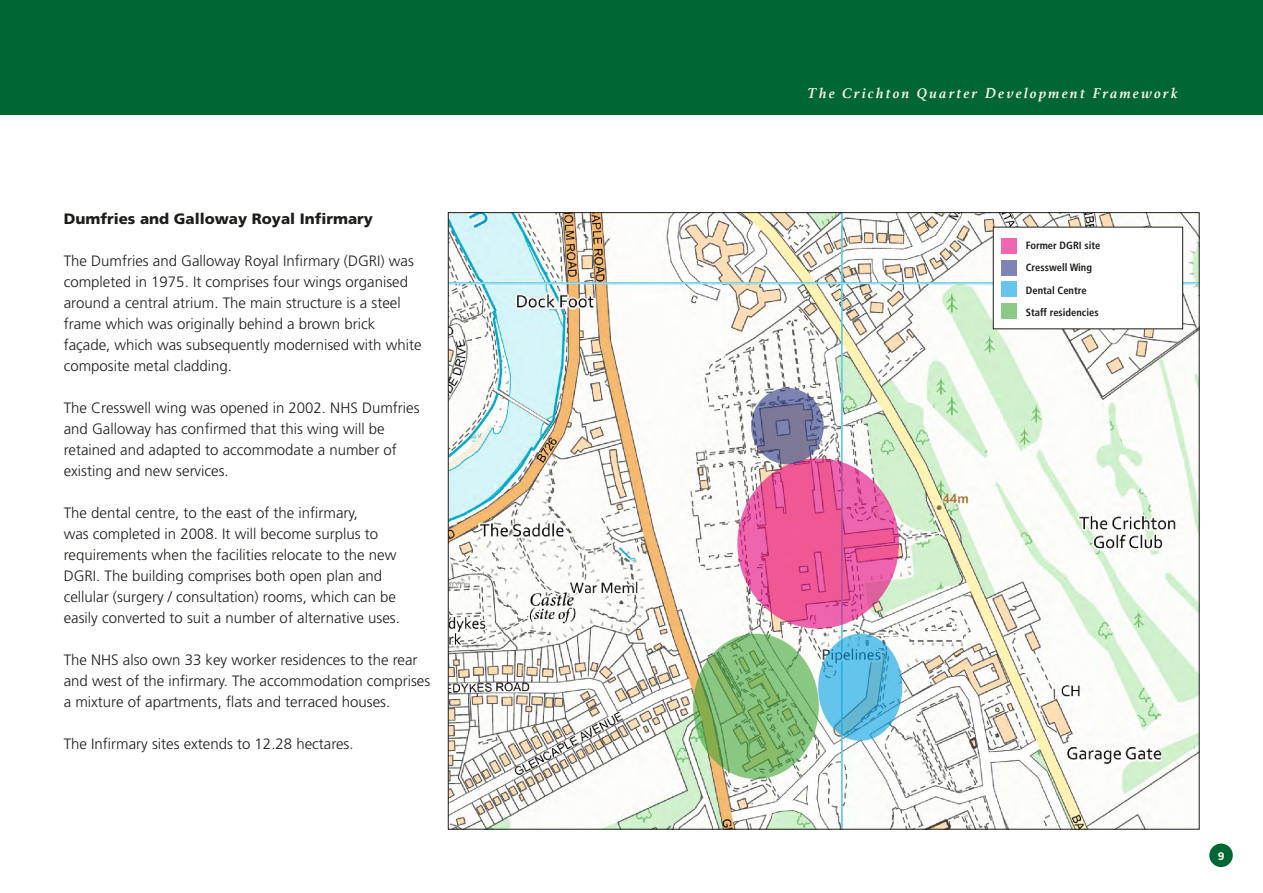
<style>
.page{position:relative;width:1263px;height:893px;background:#fff}
.page>*{position:absolute;margin:0;border:0;box-sizing:border-box;transform-origin:0 0}
.t1{font:300 15px/21px "Frutiger";color:#1d1d1b}
.t2{font:italic 700 15px "Athelas";letter-spacing:.15em;color:#f8f1e5}
.t3{font:900 15px "Frutiger";color:#1d1d1b}
.t4{font:900 11.1px "Frutiger";color:#f8f1e5}
.t5{font:700 condensed 10.5px "Frutiger LT";color:#1d1d1b}
</style>
<div class="page">
<div style="left:0;top:0;width:1263px;height:115px;background:#006734"></div>
<div style="left:1209px;top:844px;width:24px;height:23px;background:#006734;border-radius:50%"></div>
<img style="left:450px;top:214px;width:747px;height:614px">
<div style="left:993px;top:227px;width:190px;height:102px;background:#fff"></div>
<div style="left:993px;top:227px;width:190px;height:102px;border:1px solid #1d1d1b"></div>
<div style="left:1001px;top:238px;width:16px;height:16px;background:#f066b1"></div>
<div style="left:1001px;top:260px;width:16px;height:16px;background:#7e85b4"></div>
<div style="left:1001px;top:281px;width:16px;height:16px;background:#66c5ee"></div>
<div style="left:1001px;top:303px;width:16px;height:16px;background:#8bc985"></div>
<svg style="left:737px;top:458px;width:162px;height:171px;background:#e8599b"></svg>
<svg style="left:751px;top:388px;width:73px;height:76px;background:#75769c"></svg>
<svg style="left:693px;top:634px;width:126px;height:145px;background:#7fb972"></svg>
<svg style="left:818px;top:634px;width:84px;height:107px;background:#5cbae0"></svg>
<p class="t3" style="left:64px;top:210px;width:311px">Dumfries and Galloway Royal Infirmary</p>
<p class="t1" style="left:64px;top:251px;width:359px">The Dumfries and Galloway Royal Infirmary (DGRI) was completed in 1975. It comprises four wings organised around a central atrium. The main structure is a steel frame which was originally behind a brown brick façade, which was subsequently modernised with white composite metal cladding.</p>
<p class="t1" style="left:64px;top:398px;width:357px">The Cresswell wing was opened in 2002. NHS Dumfries and Galloway has confirmed that this wing will be retained and adapted to accommodate a number of existing and new services.</p>
<p class="t1" style="left:64px;top:503px;width:338px">The dental centre, to the east of the infirmary,<br>was completed in 2008. It will become surplus to requirements when the facilities relocate to the new DGRI. The building comprises both open plan and cellular (surgery / consultation) rooms, which can be easily converted to suit a number of alternative uses.</p>
<p class="t1" style="left:64px;top:650px;width:368px">The NHS also own 33 key worker residences to the rear and west of the infirmary. The accommodation comprises a mixture of apartments, flats and terraced houses.</p>
<p class="t1" style="left:64px;top:734px;width:291px">The Infirmary sites extends to 12.28 hectares.</p>
<p class="t2" style="left:807px;top:81px;width:372px">The Crichton Quarter Development Framework</p>
<p class="t5" style="left:1026px;top:239px;width:76px">Former DGRI site</p>
<p class="t5" style="left:1026px;top:262px;width:68px">Cresswell Wing</p>
<p class="t5" style="left:1026px;top:284px;width:62px">Dental Centre</p>
<p class="t5" style="left:1026px;top:306px;width:74px">Staff residencies</p>
<p class="t4" style="left:1218px;top:849px;width:8px">9</p>
</div>
